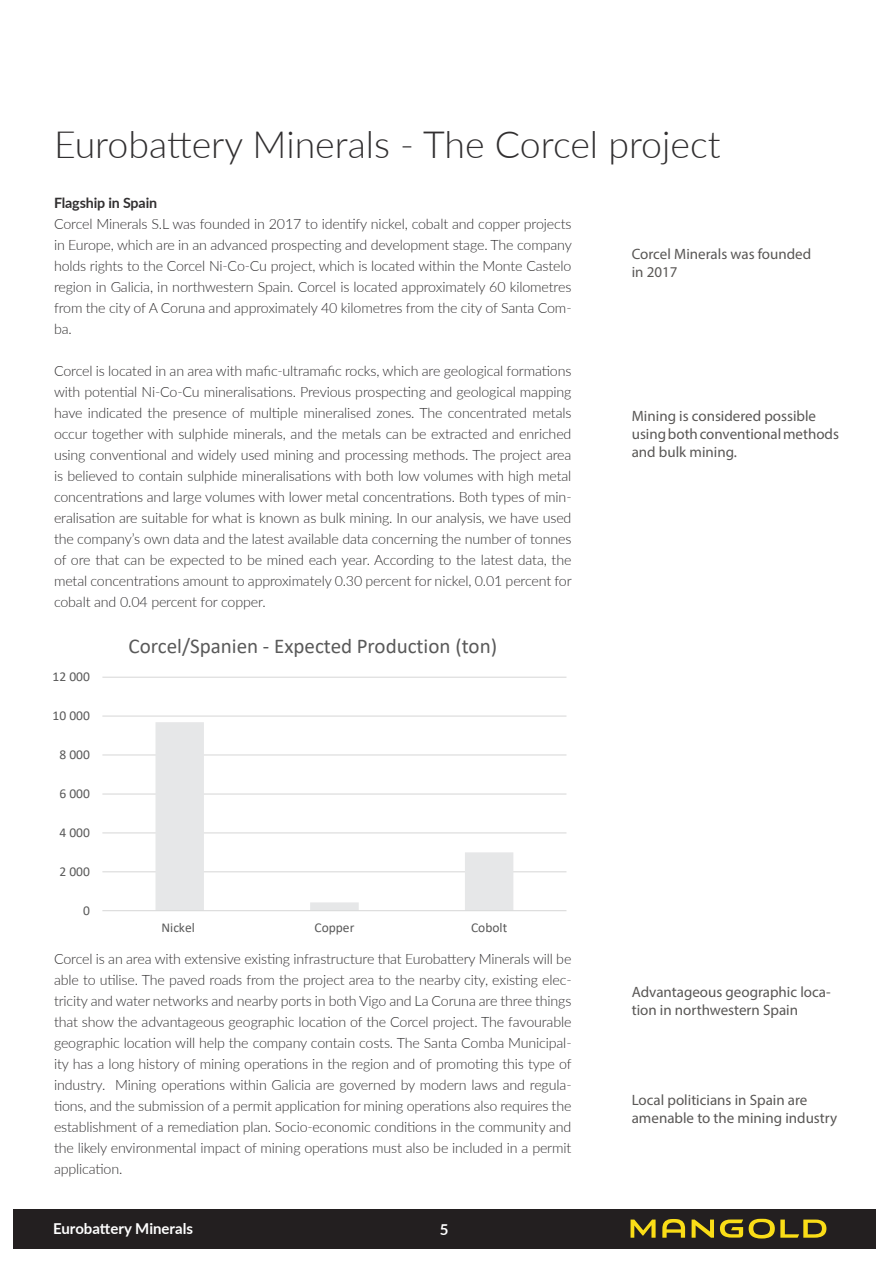
<style>
.page{position:relative;width:893px;height:1263px;background:#fff}
.page>*{position:absolute;margin:0;border:0;box-sizing:border-box;transform-origin:0 0}
.t1{font:300 37.5px "Lato";color:#312f30}
.t2{font:21px "Calibri";color:#595959}
.t3{font:20.55px "Calibri";color:#595959}
.Sidotext_analys{font:15px/18px "Myriad Pro";color:#595755}
.t4{font:700 15px "Lato";color:#fff}
.t5{font:300 14.25px/21px "Lato";letter-spacing:-.01em;color:#312f30;text-align:justify}
.t6{font:700 14.25px "Lato";letter-spacing:-.01em;color:#312f30}
.t7{font:13.5px "Calibri";color:#595959}
</style>
<div class="page">
<div style="left:13px;top:1209px;width:862px;height:40px;background:#231f20"></div>
<svg style="left:630px;top:1219px;width:26px;height:19px"></svg>
<svg style="left:692px;top:1219px;width:22px;height:19px"></svg>
<svg style="left:662px;top:1219px;width:23px;height:19px"></svg>
<svg style="left:720px;top:1219px;width:23px;height:18px"></svg>
<svg style="left:749px;top:1219px;width:77px;height:19px"></svg>
<hr style="left:102px;top:871px;width:464px;height:1px;background:#d9d9d9">
<hr style="left:102px;top:832px;width:464px;height:1px;background:#d9d9d9">
<hr style="left:102px;top:793px;width:464px;height:1px;background:#d9d9d9">
<hr style="left:102px;top:754px;width:464px;height:1px;background:#d9d9d9">
<hr style="left:102px;top:715px;width:464px;height:2px;background:#d9d9d9">
<hr style="left:102px;top:677px;width:464px;height:1px;background:#d9d9d9">
<svg style="left:155px;top:722px;width:358px;height:188px"></svg>
<hr style="left:102px;top:910px;width:464px;height:1px;background:#d9d9d9">
<p class="t1" style="left:54px;top:118px;width:668px">Eurobattery Minerals - The Corcel project</p>
<p class="t6" style="left:54px;top:193px;width:105px">Flagship in Spain</p>
<p class="t5" style="left:54px;top:213px;width:519px">Corcel Minerals S.L was founded in 2017 to identify nickel, cobalt and copper projects in Europe, which are in an advanced prospecting and development stage. The company holds rights to the Corcel Ni-Co-Cu project, which is located within the Monte Castelo region in Galicia, in northwestern Spain. Corcel is located approximately 60 kilometres from the city of A Coruna and approximately 40 kilometres from the city of Santa Com&shy;ba.</p>
<p class="t5" style="left:54px;top:360px;width:519px">Corcel is located in an area with mafic-ultramafic rocks, which are geological formations with potential Ni-Co-Cu mineralisations. Previous prospecting and geological mapping have indicated the presence of multiple mineralised zones. The concentrated metals occur together with sulphide minerals, and the metals can be extracted and enriched using conventional and widely used mining and processing methods. The project area is believed to contain sulphide mineralisations with both low volumes with high metal concentrations and large volumes with lower metal concentrations. Both types of min&shy;eralisation are suitable for what is known as bulk mining. In our analysis, we have used the company’s own data and the latest available data concerning the number of tonnes of ore that can be expected to be mined each year. According to the latest data, the metal concentrations amount to approximately 0.30 percent for nickel, 0.01 percent for cobalt and 0.04 percent for copper.</p>
<p class="Sidotext_analys" style="left:632px;top:245px;width:181px">Corcel Minerals was founded in 2017</p>
<p class="Sidotext_analys" style="left:632px;top:407px;width:209px">Mining is considered possible using both conventional methods and bulk mining.</p>
<p class="t7" style="left:53px;top:667px;width:39px">12 000</p>
<p class="t7" style="left:53px;top:706px;width:39px">10 000</p>
<p class="t7" style="left:59px;top:745px;width:32px">8 000</p>
<p class="t7" style="left:59px;top:784px;width:32px">6 000</p>
<p class="t7" style="left:59px;top:823px;width:32px">4 000</p>
<p class="t7" style="left:59px;top:862px;width:32px">2 000</p>
<p class="t7" style="left:83px;top:901px;width:8px">0</p>
<p class="t3" style="left:131px;top:622px;width:366px">Corcel/Spanien - Förväntad produktion (ton)</p>
<p class="t2" style="left:129px;top:631px;width:370px">Corcel/Spanien - Expected Production (ton)</p>
<p class="t7" style="left:161px;top:918px;width:35px">Nickel</p>
<p class="t7" style="left:314px;top:918px;width:41px">Copper</p>
<p class="t7" style="left:471px;top:918px;width:38px">Cobolt</p>
<p class="t5" style="left:54px;top:948px;width:519px">Corcel is an area with extensive existing infrastructure that Eurobattery Minerals will be able to utilise. The paved roads from the project area to the nearby city, existing elec&shy;tricity and water networks and nearby ports in both Vigo and La Coruna are three things that show the advantageous geographic location of the Corcel project. The favourable geographic location will help the company contain costs. The Santa Comba Municipal&shy;ity has a long history of mining operations in the region and of promoting this type of industry. Mining operations within Galicia are governed by modern laws and regula&shy;tions, and the submission of a permit application for mining operations also requires the establishment of a remediation plan. Socio-economic conditions in the community and the likely environmental impact of mining operations must also be included in a permit application.</p>
<p class="t4" style="left:53px;top:1217px;width:141px">Eurobattery Minerals</p>
<p class="t4" style="left:440px;top:1218px;width:10px">5</p>
<p class="Sidotext_analys" style="left:632px;top:983px;width:200px">Advantageous geographic loca&shy;tion in northwestern Spain</p>
<p class="Sidotext_analys" style="left:632px;top:1091px;width:207px">Local politicians in Spain are amenable to the mining industry</p>
</div>
